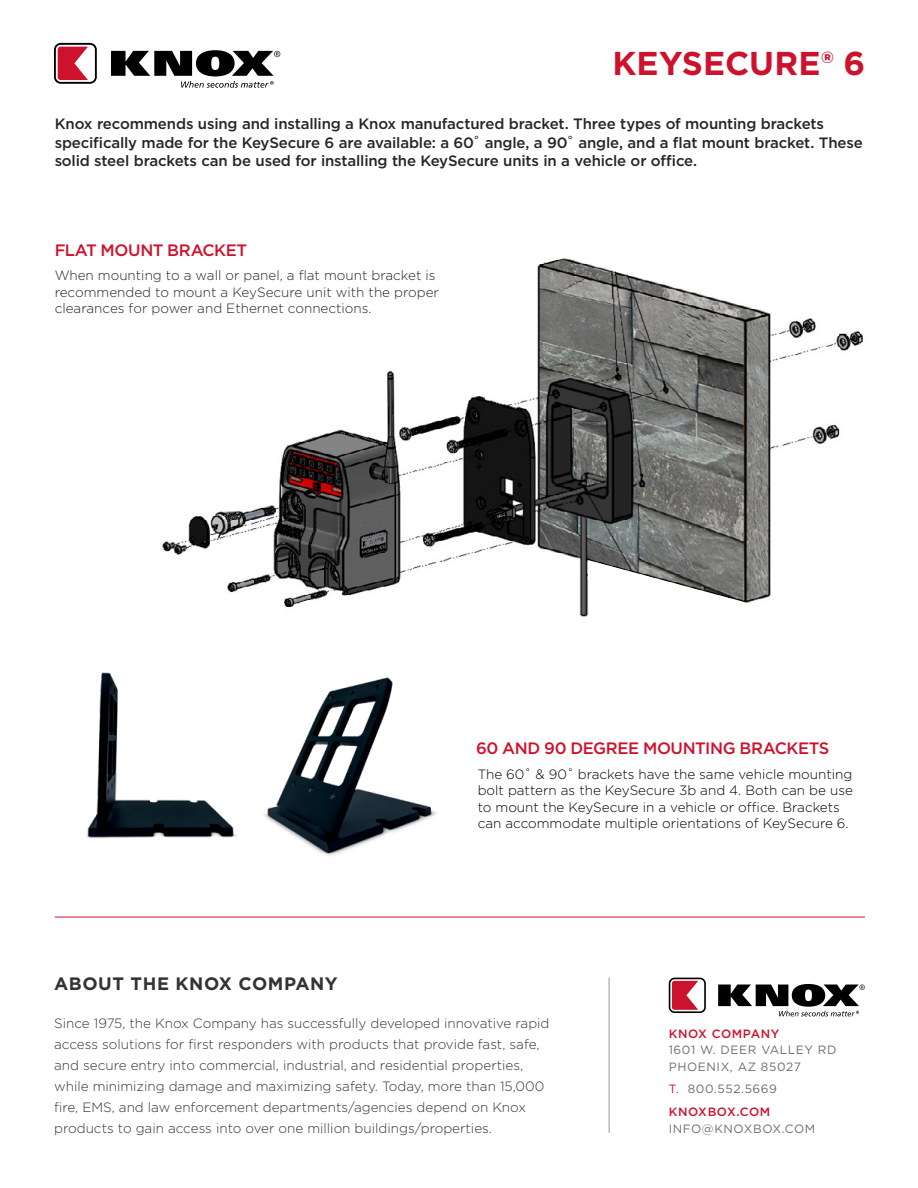
<style>
.page{position:relative;width:918px;height:1188px;background:#fff}
.page>*{position:absolute;margin:0;border:0;box-sizing:border-box;transform-origin:0 0}
.t1{font:700 33px "Gotham";letter-spacing:.005em;color:#cd122d}
.t2{font:700 18px "Gotham";letter-spacing:.03em;color:#333}
.t3{font:500 16.5px "Gotham";letter-spacing:-.025em;color:#cd122d}
.t4{font:500 15px/18.8px "Gotham";letter-spacing:-.01em;color:#212721}
.t5{font:300 13.5px/21px "Gotham";color:#343433}
.t6{font:300 13.5px/16.2px "Gotham";color:#000}
.t7{font:300 13.5px/16.2px "Gotham";color:#212721}
.t8{font:12px/16.5px "Gotham";letter-spacing:.05em;color:#6d6e71}
.t9{font:500 12px "Gotham";letter-spacing:.05em;color:#cd122d}
.s1{color:#cd122d}
.s2{font-weight:500;color:#cd122d}
</style>
<div class="page">
<svg style="left:54px;top:43px;width:43px;height:41px"></svg>
<svg style="left:111px;top:50px;width:169px;height:38px"></svg>
<img style="left:162px;top:293px;width:701px;height:256px">
<svg style="left:162px;top:258px;width:414px;height:161px"></svg>
<svg style="left:571px;top:258px;width:126px;height:35px"></svg>
<svg style="left:163px;top:540px;width:658px;height:77px"></svg>
<img style="left:85px;top:672px;width:152px;height:166px">
<img style="left:264px;top:677px;width:173px;height:179px">
<hr style="left:55px;top:917px;width:810px;height:1px;background:#cd122d">
<hr style="left:609px;top:978px;width:1px;height:155px;background:#989899">
<svg style="left:669px;top:978px;width:37px;height:35px"></svg>
<svg style="left:718px;top:984px;width:147px;height:32px"></svg>
<h1 class="t1" style="left:612px;top:41px;width:255px">KEYSECURE® 6</h1>
<p class="t4" style="left:55px;top:114px;width:810px">Knox recommends using and installing a Knox manufactured bracket. Three types of mounting brackets specifically made for the KeySecure 6 are available: a 60˚ angle, a 90˚ angle, and a flat mount bracket. These solid steel brackets can be used for installing the KeySecure units in a vehicle or office.</p>
<p class="t3" style="left:55px;top:239px;width:194px">FLAT MOUNT BRACKET</p>
<p class="t7" style="left:55px;top:267px;width:386px">When mounting to a wall or panel, a flat mount bracket is recommended to mount a KeySecure unit with the proper clearances for power and Ethernet connections.</p>
<p class="t3" style="left:476px;top:738px;width:355px">60 AND 90 DEGREE MOUNTING BRACKETS</p>
<p class="t6" style="left:478px;top:766px;width:377px">The 60˚ &amp; 90˚ brackets have the same vehicle mounting bolt pattern as the KeySecure 3b and 4. Both can be use to mount the KeySecure in a vehicle or office. Brackets can accommodate multiple orientations of KeySecure 6.</p>
<h2 class="t2" style="left:54px;top:972px;width:285px">ABOUT THE KNOX COMPANY</h2>
<p class="t5" style="left:54px;top:1012px;width:497px">Since 1975, the Knox Company has successfully developed innovative rapid access solutions for first responders with products that provide fast, safe, and secure entry into commercial, industrial, and residential properties, while minimizing damage and maximizing safety. Today, more than 15,000 fire, EMS, and law enforcement departments/agencies depend on Knox products to gain access into over one million buildings/properties.</p>
<p class="t9" style="left:669px;top:1026px;width:112px">KNOX COMPANY</p>
<p class="t8" style="left:669px;top:1042px;width:169px">1601 W. DEER VALLEY RD<br>PHOENIX, AZ 85027</p>
<p class="t8" style="left:669px;top:1077px;width:110px;line-height:23.2px"><span class="s1">T.</span> 800.552.5669<br><span class="s2">KNOXBOX.COM</span></p>
<p class="t8" style="left:669px;top:1120px;width:148px">INFO@KNOXBOX.COM</p>
</div>
